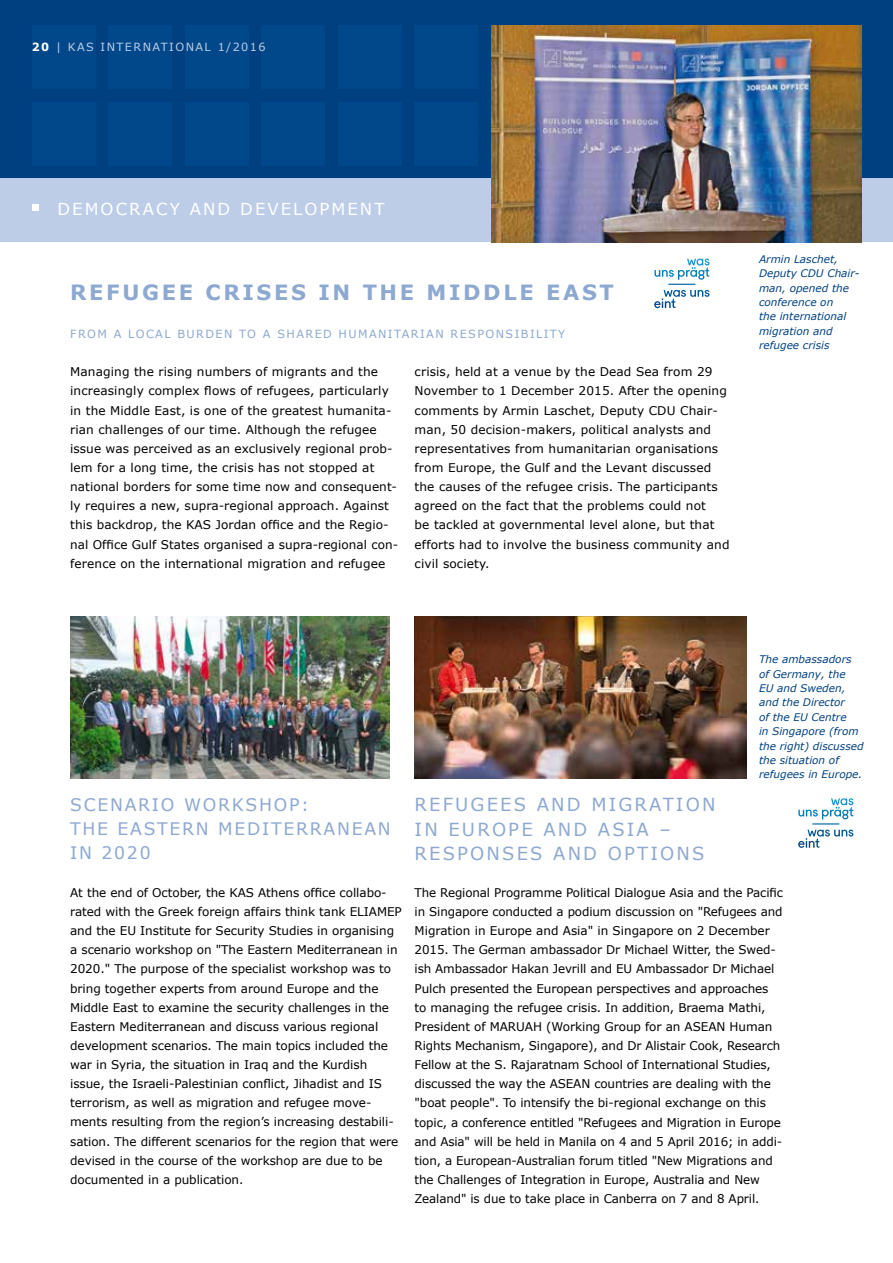
<style>
.page{position:relative;width:893px;height:1263px;background:#fff}
.page>*{position:absolute;margin:0;border:0;box-sizing:border-box;transform-origin:0 0}
.t1{font:700 21px "Verdana";letter-spacing:.125em;color:#8da8d1}
.t2{font:18px/24.5px "Verdana";letter-spacing:.12em;color:#8da8d1}
.t3{font:17.25px/24.5px "Verdana";letter-spacing:.1em;color:#8da8d1}
.t4{font:16.5px "Verdana";letter-spacing:.125em;color:#fff}
.t5{font:12px/19.2px "Verdana";letter-spacing:-.005em;color:#000}
.t6{font:11.25px "Verdana";letter-spacing:.125em;color:#8da8d1}
.t7{font:11.25px "Verdana";letter-spacing:.125em;color:#bdcde7}
.t8{font:italic 10.5px/14.4px "Verdana";color:#004080}
.s1{font-weight:700;color:#fff}
</style>
<div class="page">
<div style="left:0;top:0;width:893px;height:179px;background:#004080"></div>
<div style="left:0;top:179px;width:893px;height:63px;background:#bdcde7"></div>
<div style="left:32px;top:26px;width:64px;height:63px;background:#00488a"></div>
<div style="left:32px;top:102px;width:64px;height:64px;background:#00488a"></div>
<div style="left:108px;top:26px;width:64px;height:63px;background:#00488a"></div>
<div style="left:108px;top:102px;width:64px;height:64px;background:#00488a"></div>
<div style="left:185px;top:26px;width:64px;height:63px;background:#00488a"></div>
<div style="left:185px;top:102px;width:64px;height:64px;background:#00488a"></div>
<div style="left:261px;top:26px;width:64px;height:63px;background:#00488a"></div>
<div style="left:261px;top:102px;width:64px;height:64px;background:#00488a"></div>
<div style="left:338px;top:26px;width:64px;height:63px;background:#00488a"></div>
<div style="left:338px;top:102px;width:64px;height:64px;background:#00488a"></div>
<div style="left:415px;top:26px;width:63px;height:63px;background:#00488a"></div>
<div style="left:415px;top:102px;width:63px;height:64px;background:#00488a"></div>
<div style="left:32px;top:204px;width:7px;height:7px;background:#fff"></div>
<img style="left:415px;top:617px;width:331px;height:161px">
<img style="left:70px;top:617px;width:319px;height:161px">
<img style="left:491px;top:26px;width:370px;height:216px">
<svg style="left:803px;top:798px;width:50px;height:21px"></svg>
<svg style="left:659px;top:259px;width:50px;height:21px"></svg>
<p class="t7" style="left:32px;top:40px;width:235px"><span class="s1">20</span> | KAS INTERNATIONAL 1/2016</p>
<h3 class="t4" style="left:57px;top:198px;width:329px">DEMOCRACY AND DEVELOPMENT</h3>
<h1 class="t1" style="left:70px;top:279px;width:545px">REFUGEE CRISES IN THE MIDDLE EAST</h1>
<p class="t6" style="left:70px;top:327px;width:497px">FROM A LOCAL BURDEN TO A SHARED HUMANITARIAN RESPONSIBILITY</p>
<p class="t5" style="left:70px;top:362px;width:329px">Managing the rising numbers of migrants and the increasingly complex flows of refugees, particularly in the Middle East, is one of the greatest humanita&shy;rian challenges of our time. Although the refugee issue was perceived as an exclusively regional prob&shy;lem for a long time, the crisis has not stopped at national borders for some time now and consequent&shy;ly requires a new, supra-regional approach. Against this backdrop, the KAS Jordan office and the Regio&shy;nal Office Gulf States organised a supra-regional con&shy;ference on the international migration and refugee</p>
<p class="t5" style="left:415px;top:362px;width:316px">crisis, held at a venue by the Dead Sea from 29<br>November to 1 December 2015. After the opening comments by Armin Laschet, Deputy CDU Chair&shy;man, 50 decision-makers, political analysts and representatives from humanitarian organisations from Europe, the Gulf and the Levant discussed the causes of the refugee crisis. The participants agreed on the fact that the problems could not<br>be tackled at governmental level alone, but that efforts had to involve the business community and civil society.</p>
<p class="t8" style="left:759px;top:252px;width:102px">Armin Laschet,<br>Deputy CDU Chair&shy;man, opened the conference on<br>the international migration and refugee crisis</p>
<h3 class="t3" style="left:70px;top:791px;width:322px">SCENARIO WORKSHOP:<br>THE EASTERN MEDITERRANEAN<br>IN 2020</h3>
<h2 class="t2" style="left:415px;top:792px;width:302px">REFUGEES AND MIGRATION<br>IN EUROPE AND ASIA –<br>RESPONSES AND OPTIONS</h2>
<p class="t8" style="left:759px;top:652px;width:106px">The ambassadors of Germany, the<br>EU and Sweden, and the Director<br>of the EU Centre<br>in Singapore (from the right) discussed the situation of refugees in Europe.</p>
<p class="t5" style="left:70px;top:882px;width:333px">At the end of October, the KAS Athens office collabo&shy;rated with the Greek foreign affairs think tank ELIAMEP and the EU Institute for Security Studies in organising a scenario workshop on "The Eastern Mediterranean in 2020." The purpose of the specialist workshop was to bring together experts from around Europe and the Middle East to examine the security challenges in the Eastern Mediterranean and discuss various regional development scenarios. The main topics included the war in Syria, the situation in Iraq and the Kurdish issue, the Israeli-Palestinian conflict, Jihadist and IS terrorism, as well as migration and refugee move&shy;ments resulting from the region’s increasing destabili&shy;sation. The different scenarios for the region that were devised in the course of the workshop are due to be documented in a publication.</p>
<p class="t5" style="left:415px;top:882px;width:370px">The Regional Programme Political Dialogue Asia and the Pacific in Singapore conducted a podium discussion on "Refugees and Migration in Europe and Asia" in Singapore on 2 December 2015. The German ambassador Dr Michael Witter, the Swed&shy;ish Ambassador Hakan Jevrill and EU Ambassador Dr Michael Pulch presented the European perspectives and approaches to managing the refugee crisis. In addition, Braema Mathi, President of MARUAH (Working Group for an ASEAN Human Rights Mechanism, Singapore), and Dr Alistair Cook, Research Fellow at the S. Rajaratnam School of International Studies, discussed the way the ASEAN countries are dealing with the "boat people". To intensify the bi-regional exchange on this topic, a conference entitled "Refugees and Migration in Europe and Asia" will be held in Manila on 4 and 5 April 2016; in addi&shy;tion, a European-Australian forum titled "New Migrations and the Challenges of Integration in Europe, Australia and New Zealand" is due to take place in Canberra on 7 and 8 April.</p>
</div>
